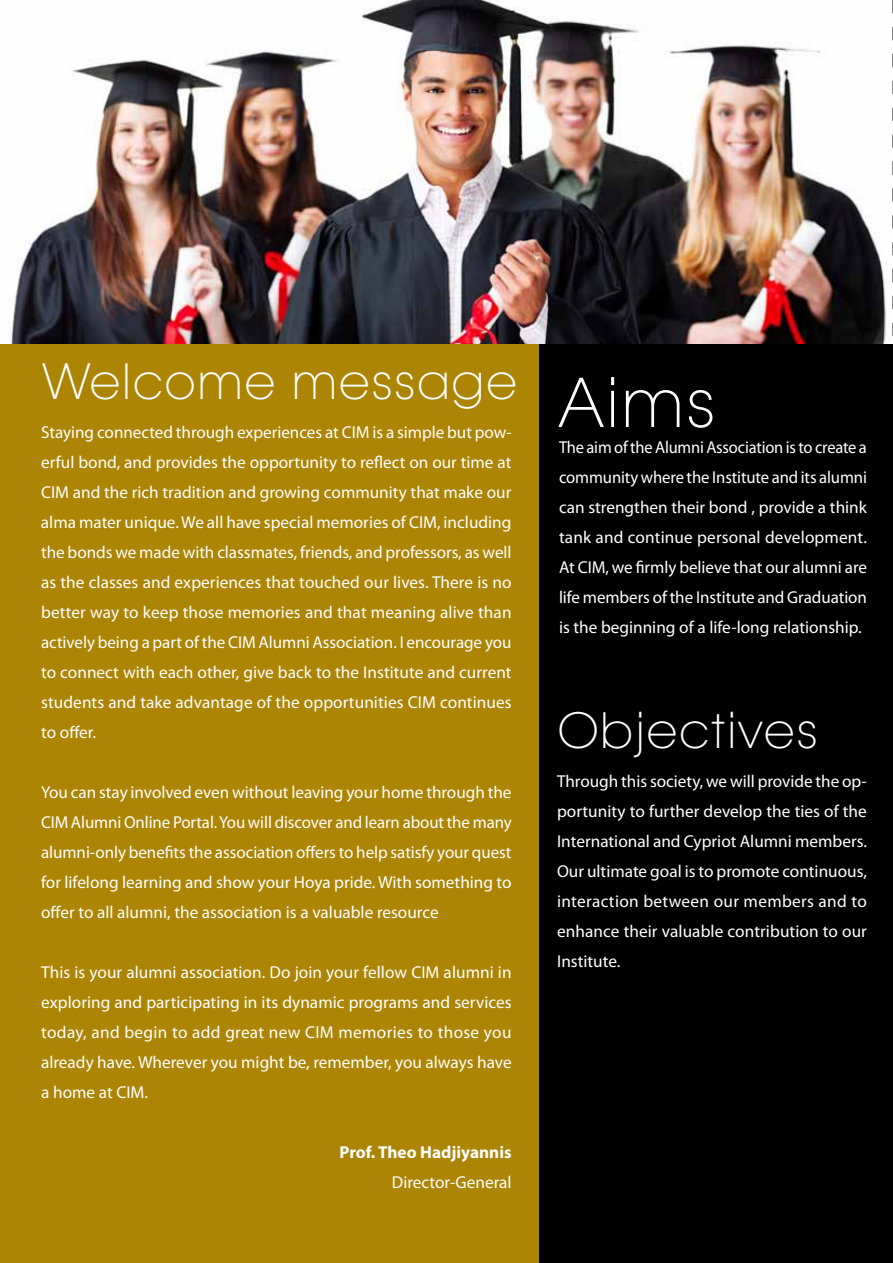
<style>
.page{position:relative;width:893px;height:1263px;background:#fff}
.page>*{position:absolute;margin:0;border:0;box-sizing:border-box;transform-origin:0 0}
.t1{font:300 66px "Art Avanti";color:#fff}
.t2{font:300 48px "Art Avanti";color:#fff}
.t3{font:17.25px/30px "Myriad Pro";color:#fff;text-align:justify}
.t4{font:17.25px/30px "Myriad Pro";color:#fff;text-align:justify;scale:.95 1}
.t5{font:700 17.25px "Myriad Pro";color:#fff}
</style>
<div class="page">
<img style="left:0;top:0;width:892px;height:345px">
<div style="left:0;top:345px;width:539px;height:918px;background:#ad8505"></div>
<div style="left:539px;top:345px;width:354px;height:918px;background:#000"></div>
<svg style="left:892px;top:0;width:1px;height:345px"></svg>
<h2 class="t2" style="left:41px;top:356px;width:478px">Welcome message</h2>
<p class="t3" style="left:41px;top:417px;width:472px">Staying connected through experiences at CIM is a simple but pow&shy;erful bond, and provides the opportunity to reflect on our time at CIM and the rich tradition and growing community that make our alma mater unique.We all have special memories of CIM, including the bonds we made with classmates, friends, and professors, as well as the classes and experiences that touched our lives. There is no better way to keep those memories and that meaning alive than actively being a part of the CIM Alumni Association. I encourage you to connect with each other, give back to the Institute and current students and take advantage of the opportunities CIM continues to offer.</p>
<p class="t3" style="left:41px;top:777px;width:472px">You can stay involved even without leaving your home through the CIM Alumni Online Portal.You will discover and learn about the many alumni-only benefits the association offers to help satisfy your quest for lifelong learning and show your Hoya pride. With something to offer to all alumni, the association is a valuable resource</p>
<p class="t3" style="left:41px;top:957px;width:472px">This is your alumni association. Do join your fellow CIM alumni in exploring and participating in its dynamic programs and services today, and begin to add great new CIM memories to those you already have. Wherever you might be, remember, you always have a home at CIM.</p>
<p class="t5" style="left:339px;top:1141px;width:174px">Prof. Theo Hadjiyannis</p>
<p class="t3" style="left:392px;top:1167px;width:121px">Director-General</p>
<h1 class="t1" style="left:557px;top:368px;width:161px">Aims</h1>
<p class="t4" style="left:559px;top:432px;width:326px">The aim of the Alumni Association is to create a community where the Institute and its alumni can strengthen their bond , provide a think tank and continue personal development.<br>At CIM, we firmly believe that our alumni are life members of the Institute and Graduation is the beginning of a life-long relationship.</p>
<h2 class="t2" style="left:557px;top:705px;width:263px">Objectives</h2>
<p class="t3" style="left:557px;top:765px;width:311px">Through this society, we will provide the op&shy;portunity to further develop the ties of the International and Cypriot Alumni members.<br>Our ultimate goal is to promote continuous, interaction between our members and to enhance their valuable contribution to our Institute.</p>
</div>
